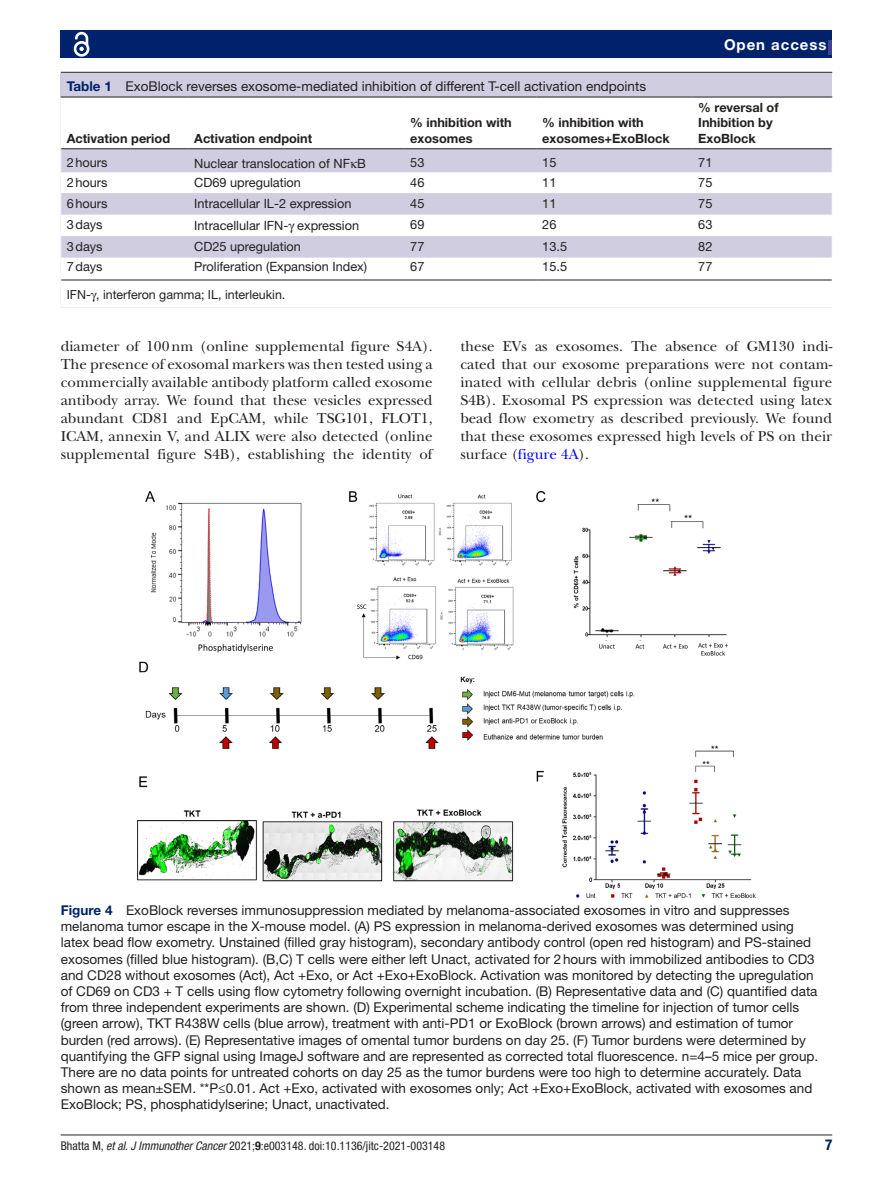
<style>
.page{position:relative;width:893px;height:1191px;background:#fff}
.page>*{position:absolute;margin:0;border:0;box-sizing:border-box;transform-origin:0 0}
.t1{font:15px/18px "New Baskerville";color:#231f20;text-align:justify}
.t2{font:700 15px "Helvetica Neue LT Std";letter-spacing:.065em;color:#fff}
.t3{font:700 condensed 15px "Helvetica Neue LT Std";color:#00226b}
.t4{font:13.5px/16.2px "Helvetica Neue LT Std";color:#231f20}
.t5{font:12.75px "Helvetica Neue LT Std";color:#231f20}
.t6{font:700 12.75px/15.3px "Helvetica Neue LT Std";color:#231f20}
.t7{font:12.45px "Helvetica Neue LT Std";color:#231f20}
.t8{font:condensed 12px "Helvetica Neue LT Std";color:#231f20}
.s1{font-weight:700;color:#00226b}
.s2{color:#00f}
.s3{font-style:italic}
.s4{font-weight:700}
</style>
<div class="page">
<hr style="left:61px;top:1134px;width:771px;height:1px;background:#231f20">
<div style="left:61px;top:31px;width:771px;height:27px;background:#00226b"></div>
<hr style="left:828px;top:40px;width:4px;height:15px;background:#414099">
<svg style="left:73px;top:31px;width:17px;height:26px"></svg>
<div style="left:61px;top:73px;width:771px;height:235px;background:#d0cde0"></div>
<hr style="left:61px;top:72px;width:771px;height:1px;background:#231f20">
<div style="left:61px;top:98px;width:771px;height:210px;background:#fff"></div>
<svg style="left:61px;top:149px;width:771px;height:108px"></svg>
<hr style="left:61px;top:97px;width:127px;height:1px;background:#231f20">
<hr style="left:61px;top:148px;width:127px;height:1px;background:#231f20">
<hr style="left:188px;top:97px;width:216px;height:1px;background:#231f20">
<hr style="left:188px;top:148px;width:216px;height:1px;background:#231f20">
<hr style="left:404px;top:97px;width:132px;height:1px;background:#231f20">
<hr style="left:404px;top:148px;width:132px;height:1px;background:#231f20">
<hr style="left:536px;top:97px;width:156px;height:1px;background:#231f20">
<hr style="left:536px;top:148px;width:156px;height:1px;background:#231f20">
<hr style="left:692px;top:97px;width:140px;height:1px;background:#231f20">
<hr style="left:692px;top:148px;width:140px;height:1px;background:#231f20">
<hr style="left:61px;top:280px;width:127px;height:1px;background:#231f20">
<hr style="left:188px;top:280px;width:216px;height:1px;background:#231f20">
<hr style="left:404px;top:280px;width:132px;height:1px;background:#231f20">
<hr style="left:536px;top:280px;width:156px;height:1px;background:#231f20">
<hr style="left:692px;top:280px;width:140px;height:1px;background:#231f20">
<svg style="left:60px;top:149px;width:1px;height:159px"></svg>
<hr style="left:67px;top:298px;width:765px;height:1px;background:#fff">
<img style="left:138px;top:491px;width:617px;height:406px">
<svg style="left:351px;top:161px;width:6px;height:7px"></svg>
<svg style="left:288px;top:224px;width:7px;height:9px"></svg>
<svg style="left:91px;top:292px;width:6px;height:9px"></svg>
<p class="t4" style="left:67px;top:78px;width:581px"><span class="s1">Table 1</span> ExoBlock reverses exosome-mediated inhibition of different T-cell activation endpoints</p>
<p class="t6" style="left:67px;top:130px;width:105px">Activation period</p>
<p class="t6" style="left:194px;top:130px;width:120px">Activation endpoint</p>
<p class="t6" style="left:410px;top:115px;width:103px">% inhibition with exosomes</p>
<p class="t6" style="left:542px;top:115px;width:129px">% inhibition with exosomes+ExoBlock</p>
<p class="t2" style="left:724px;top:35px;width:104px">Open access</p>
<p class="t6" style="left:698px;top:100px;width:82px">% reversal of<br>Inhibition by<br>ExoBlock</p>
<p class="t5" style="left:67px;top:155px;width:42px">2hours</p>
<p class="t5" style="left:194px;top:155px;width:173px">Nuclear translocation of NF B</p>
<p class="t5" style="left:410px;top:155px;width:16px">53</p>
<p class="t5" style="left:542px;top:155px;width:16px">15</p>
<p class="t5" style="left:698px;top:155px;width:16px">71</p>
<p class="t5" style="left:67px;top:175px;width:42px">2hours</p>
<p class="t5" style="left:194px;top:175px;width:108px">CD69 upregulation</p>
<p class="t5" style="left:410px;top:175px;width:16px">46</p>
<p class="t5" style="left:542px;top:175px;width:16px">11</p>
<p class="t5" style="left:698px;top:175px;width:16px">75</p>
<p class="t5" style="left:67px;top:196px;width:42px">6hours</p>
<p class="t5" style="left:194px;top:196px;width:159px">Intracellular IL-2 expression</p>
<p class="t5" style="left:410px;top:196px;width:16px">45</p>
<p class="t5" style="left:542px;top:196px;width:16px">11</p>
<p class="t5" style="left:698px;top:196px;width:16px">75</p>
<p class="t5" style="left:67px;top:217px;width:37px">3days</p>
<p class="t5" style="left:194px;top:218px;width:166px">Intracellular IFN- expression</p>
<p class="t5" style="left:410px;top:217px;width:16px">69</p>
<p class="t5" style="left:542px;top:217px;width:16px">26</p>
<p class="t5" style="left:698px;top:217px;width:16px">63</p>
<p class="t5" style="left:67px;top:239px;width:37px">3days</p>
<p class="t5" style="left:194px;top:239px;width:108px">CD25 upregulation</p>
<p class="t5" style="left:410px;top:239px;width:16px">77</p>
<p class="t5" style="left:542px;top:239px;width:26px">13.5</p>
<p class="t5" style="left:698px;top:239px;width:16px">82</p>
<p class="t5" style="left:67px;top:259px;width:37px">7days</p>
<p class="t5" style="left:194px;top:259px;width:174px">Proliferation (Expansion Index)</p>
<p class="t5" style="left:410px;top:259px;width:16px">67</p>
<p class="t5" style="left:542px;top:259px;width:26px">15.5</p>
<p class="t5" style="left:698px;top:259px;width:16px">77</p>
<p class="t7" style="left:67px;top:287px;width:220px">IFN- , interferon gamma; IL, interleukin.</p>
<p class="t1" style="left:61px;top:337px;width:373px">diameter of 100nm (online supplemental figure S4A).<br>The presence of exosomal markers was then tested using a commercially available antibody platform called exosome antibody array. We found that these vesicles expressed abundant CD81 and EpCAM, while TSG101, FLOT1, ICAM, annexin V, and ALIX were also detected (online supplemental figure S4B), establishing the identity of</p>
<p class="t1" style="left:460px;top:337px;width:373px">these EVs as exosomes. The absence of GM130 indi&shy;cated that our exosome preparations were not contam&shy;inated with cellular debris (online supplemental figure S4B). Exosomal PS expression was detected using latex bead flow exometry as described previously. We found that these exosomes expressed high levels of PS on their surface (<span class="s2">figure 4A</span>).</p>
<p class="t4" style="left:61px;top:901px;width:759px"><span class="s1">Figure 4</span> ExoBlock reverses immunosuppression mediated by melanoma-associated exosomes in vitro and suppresses melanoma tumor escape in the X-mouse model. (A) PS expression in melanoma-derived exosomes was determined using latex bead flow exometry. Unstained (filled gray histogram), secondary antibody control (open red histogram) and PS-stained exosomes (filled blue histogram). (B,C) T cells were either left Unact, activated for 2hours with immobilized antibodies to CD3 and CD28 without exosomes (Act), Act +Exo, or Act +Exo+ExoBlock. Activation was monitored by detecting the upregulation of CD69 on CD3 + T cells using flow cytometry following overnight incubation. (B) Representative data and (C) quantified data from three independent experiments are shown. (D) Experimental scheme indicating the timeline for injection of tumor cells (green arrow), TKT R438W cells (blue arrow), treatment with anti-PD1 or ExoBlock (brown arrows) and estimation of tumor burden (red arrows). (E) Representative images of omental tumor burdens on day 25. (F) Tumor burdens were determined by quantifying the GFP signal using ImageJ software and are represented as corrected total fluorescence. n=4–5 mice per group.<br>There are no data points for untreated cohorts on day 25 as the tumor burdens were too high to determine accurately. Data shown as mean±SEM. **P≤0.01. Act +Exo, activated with exosomes only; Act +Exo+ExoBlock, activated with exosomes and ExoBlock; PS, phosphatidylserine; Unact, unactivated.</p>
<p class="t8" style="left:61px;top:1138px;width:386px">Bhatta M, <span class="s3">et al</span>. <span class="s3">J Immunother Cancer</span> 2021;<span class="s4">9</span>:e003148. doi:10.1136/jitc-2021-003148</p>
<p class="t3" style="left:825px;top:1135px;width:9px">7</p>
</div>
